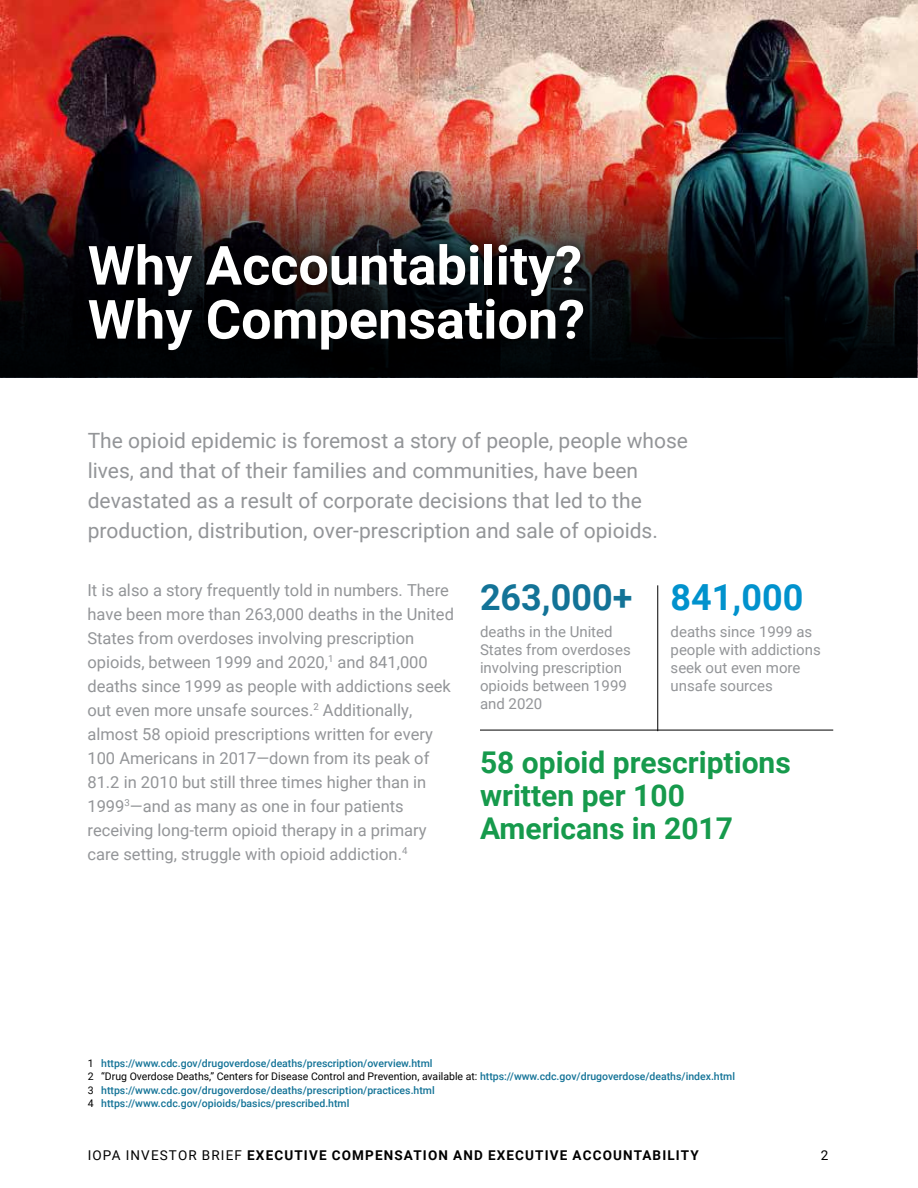
<style>
.page{position:relative;width:918px;height:1188px;background:#fff}
.page>*{position:absolute;margin:0;border:0;box-sizing:border-box;transform-origin:0 0}
.t1{font:700 54px/54px "Roboto";color:#fff}
.t2{font:700 36px "Roboto";color:#137397}
.t3{font:700 36px "Roboto";color:#0192cd}
.t4{font:700 30px/33px "Roboto";color:#169a4c}
.t5{font:21px/30px "Roboto";color:#939598}
.t6{font:16.5px/24px "Roboto";color:#939598}
.t7{font:15px/18px "Roboto";color:#939598}
.t8{font:700 13.5px "Roboto";letter-spacing:.085em;color:#000}
.t9{font:13.5px "Roboto";color:#000}
.t10{font:500 10.5px/13.5px "Roboto";color:#137397}
.s1{font-style:inherit}
.s2{font-weight:400;color:#000}
.s3{font-weight:400}
</style>
<div class="page">
<img style="left:0;top:0;width:918px;height:117px">
<img style="left:0;top:117px;width:918px;height:261px">
<div style="left:80px;top:235px;width:512px;height:124px;background:#000;opacity:.75"></div>
<hr style="left:657px;top:585px;width:1px;height:146px;background:#000">
<hr style="left:480px;top:730px;width:353px;height:1px;background:#000">
<h1 class="t1" style="left:88px;top:236px;width:499px">Why Accountability?<br>Why Compensation?</h1>
<p class="t5" style="left:88px;top:425px;width:602px">The opioid epidemic is foremost a story of people, people whose lives, and that of their families and communities, have been devastated as a result of corporate decisions that led to the production, distribution, over-prescription and sale of opioids.</p>
<p class="t6" style="left:87px;top:578px;width:368px">It is also a story frequently told in numbers<span class="s1">. There have been</span> more than 263,000 deaths in the United States from overdoses involving prescription opioids<span class="s1">,</span> between 1999 and 2020,<sup>1</sup> and 841,000 deaths since 1999 as people with addictions seek out even more unsafe sources<span class="s1">.</span><sup>2</sup> <span class="s1">Additionally, </span>almost 58 opioid prescriptions written for every 100 Americans in 2017<span class="s1">—</span>down from <span class="s1">its</span> peak of 81.2 in 2010 but still three times higher than in 1999<sup>3</sup><span class="s1">—</span>and as many as one in four patients receiving long-term opioid therapy in a primary care setting<span class="s1">,</span> strugg<span class="s1">le</span> with opioid addiction.<sup>4</sup></p>
<h2 class="t2" style="left:480px;top:572px;width:154px">263,000+</h2>
<p class="t7" style="left:480px;top:622px;width:152px">deaths in the United<br>States from overdoses involving prescription opioids between 1999 and 2020</p>
<h2 class="t3" style="left:671px;top:572px;width:134px">841,000</h2>
<p class="t7" style="left:671px;top:622px;width:152px">deaths since 1999 as people with addictions seek out even more unsafe sources</p>
<h3 class="t4" style="left:480px;top:745px;width:312px">58 opioid prescriptions written per 100<br>Americans in 2017</h3>
<p class="t10" style="left:88px;top:1056px;width:649px"><span class="s2">1</span> https://www.cdc.gov/drugoverdose/deaths/prescription/overview.html<br><span class="s2">2 “Drug Overdose Deaths,” Centers for Disease Control and Prevention, available at:</span> https://www.cdc.gov/drugoverdose/deaths/index.html <span class="s2">3</span> https://www.cdc.gov/drugoverdose/deaths/prescription/practices.html<br><span class="s2">4</span> https://www.cdc.gov/opioids/basics/prescribed.html</p>
<p class="t8" style="left:88px;top:1146px;width:613px"><span class="s3">IOPA INVESTOR BRIEF</span> EXECUTIVE COMPENSATION AND EXECUTIVE ACCOUNTABILITY</p>
<p class="t9" style="left:821px;top:1146px;width:9px">2</p>
</div>
